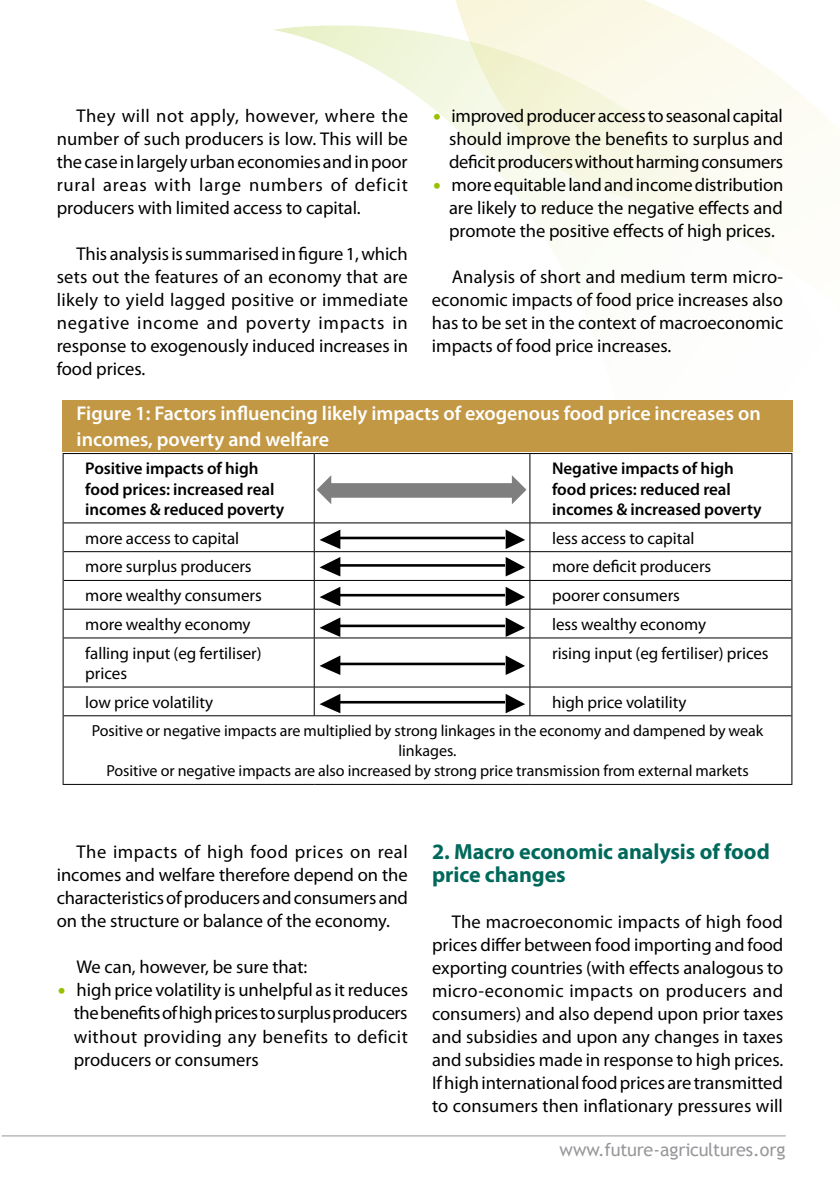
<style>
.page{position:relative;width:840px;height:1191px;background:#fff}
.page>*{position:absolute;margin:0;border:0;box-sizing:border-box;transform-origin:0 0}
.t1{font:700 22px/23px "Myriad Pro";letter-spacing:-.005em;color:#00695b}
.t2{font:600 20px/26px "Myriad Pro";letter-spacing:-.005em;color:#fff}
.t3{font:18.4px/23px "Myriad Pro";letter-spacing:-.005em;color:#000;text-align:justify}
.t4{font:18px "Trebuchet MS";letter-spacing:-.015em;color:#98989c}
.t5{font:17px/20.2px "Myriad Pro";letter-spacing:-.005em;color:#000}
.t6{font:600 17px/20.2px "Myriad Pro";letter-spacing:-.005em;color:#000}
.t7{font:16px/20.4px "Myriad Pro";letter-spacing:-.005em;color:#000;text-align:center}
.s1{font-family:"Trebuchet MS";font-weight:700;color:#98c000}
</style>
<div class="page">
<img style="left:269px;top:22px;width:570px;height:629px">
<hr style="left:2px;top:1135px;width:783px;height:1px;background:#98989c">
<hr style="left:314px;top:454px;width:1px;height:68px;background:#000">
<hr style="left:529px;top:454px;width:1px;height:68px;background:#000">
<hr style="left:64px;top:522px;width:250px;height:1px;background:#000">
<hr style="left:314px;top:522px;width:215px;height:1px;background:#000">
<hr style="left:529px;top:522px;width:262px;height:1px;background:#000">
<hr style="left:64px;top:551px;width:250px;height:1px;background:#000">
<hr style="left:314px;top:551px;width:215px;height:1px;background:#000">
<hr style="left:529px;top:551px;width:262px;height:1px;background:#000">
<hr style="left:64px;top:580px;width:250px;height:1px;background:#000">
<hr style="left:314px;top:580px;width:215px;height:1px;background:#000">
<hr style="left:529px;top:580px;width:262px;height:1px;background:#000">
<hr style="left:64px;top:609px;width:250px;height:1px;background:#000">
<hr style="left:314px;top:609px;width:215px;height:1px;background:#000">
<hr style="left:529px;top:609px;width:262px;height:1px;background:#000">
<hr style="left:64px;top:637px;width:250px;height:1px;background:#000">
<hr style="left:314px;top:637px;width:215px;height:1px;background:#000">
<hr style="left:314px;top:638px;width:1px;height:49px;background:#000">
<hr style="left:529px;top:637px;width:262px;height:1px;background:#000">
<hr style="left:529px;top:638px;width:1px;height:49px;background:#000">
<hr style="left:64px;top:686px;width:250px;height:1px;background:#000">
<hr style="left:314px;top:686px;width:215px;height:1px;background:#000">
<hr style="left:529px;top:686px;width:262px;height:1px;background:#000">
<hr style="left:64px;top:715px;width:250px;height:1px;background:#000">
<hr style="left:314px;top:715px;width:215px;height:1px;background:#000">
<hr style="left:529px;top:715px;width:262px;height:1px;background:#000">
<hr style="left:63px;top:453px;width:251px;height:1px;background:#000">
<hr style="left:63px;top:454px;width:1px;height:69px;background:#000">
<hr style="left:314px;top:453px;width:215px;height:1px;background:#000">
<hr style="left:529px;top:453px;width:263px;height:1px;background:#000">
<hr style="left:791px;top:454px;width:1px;height:69px;background:#000">
<svg style="left:63px;top:523px;width:1px;height:115px"></svg>
<svg style="left:791px;top:523px;width:1px;height:115px"></svg>
<hr style="left:63px;top:638px;width:1px;height:49px;background:#000">
<hr style="left:791px;top:638px;width:1px;height:49px;background:#000">
<svg style="left:63px;top:687px;width:1px;height:29px"></svg>
<svg style="left:791px;top:687px;width:1px;height:29px"></svg>
<hr style="left:63px;top:716px;width:1px;height:68px;background:#000">
<hr style="left:791px;top:716px;width:1px;height:68px;background:#000">
<hr style="left:63px;top:784px;width:251px;height:1px;background:#000">
<hr style="left:314px;top:784px;width:215px;height:1px;background:#000">
<hr style="left:529px;top:784px;width:263px;height:1px;background:#000">
<svg style="left:316px;top:475px;width:210px;height:29px"></svg>
<hr style="left:338px;top:536px;width:166px;height:3px;background:#000">
<hr style="left:338px;top:564px;width:166px;height:2px;background:#000">
<hr style="left:338px;top:594px;width:166px;height:2px;background:#000">
<hr style="left:338px;top:624px;width:166px;height:3px;background:#000">
<svg style="left:314px;top:523px;width:26px;height:114px"></svg>
<svg style="left:505px;top:523px;width:25px;height:114px"></svg>
<hr style="left:338px;top:662px;width:166px;height:3px;background:#000">
<svg style="left:319px;top:655px;width:21px;height:20px"></svg>
<svg style="left:505px;top:655px;width:20px;height:20px"></svg>
<hr style="left:338px;top:701px;width:166px;height:2px;background:#000">
<svg style="left:314px;top:687px;width:26px;height:28px"></svg>
<svg style="left:505px;top:687px;width:25px;height:28px"></svg>
<div style="left:62px;top:400px;width:730px;height:52px;background:#c29845"></div>
<p class="t3" style="left:57px;top:104px;width:353px;text-indent:20px">They will not apply, however, where the number of such producers is low. This will be the case in largely urban economies and in poor rural areas with large numbers of deficit producers with limited access to capital.</p>
<p class="t3" style="left:57px;top:242px;width:353px;text-indent:20px">This analysis is summarised in figure 1, which sets out the features of an economy that are likely to yield lagged positive or immediate negative income and poverty impacts in response to exogenously induced increases in food prices.</p>
<p class="t3" style="left:449px;top:104px;width:335px;text-indent:-17px"><span class="s1">•</span> improved producer access to seasonal capital should improve the benefits to surplus and deficit producers without harming consumers</p>
<p class="t3" style="left:449px;top:173px;width:335px;text-indent:-17px"><span class="s1">•</span> more equitable land and income distribution are likely to reduce the negative effects and promote the positive effects of high prices.</p>
<p class="t3" style="left:432px;top:265px;width:352px;text-indent:20px">Analysis of short and medium term micro&shy;economic impacts of food price increases also has to be set in the context of macroeconomic impacts of food price increases.</p>
<p class="t2" style="left:77px;top:399px;width:685px">Figure 1: Factors influencing likely impacts of exogenous food price increases on incomes, poverty and welfare</p>
<p class="t6" style="left:85px;top:458px;width:200px">Positive impacts of high food prices: increased real incomes &amp; reduced poverty</p>
<p class="t6" style="left:552px;top:458px;width:211px">Negative impacts of high food prices: reduced real incomes &amp; increased poverty</p>
<p class="t5" style="left:85px;top:527px;width:155px">more access to capital</p>
<p class="t5" style="left:552px;top:527px;width:144px">less access to capital</p>
<p class="t5" style="left:85px;top:556px;width:168px">more surplus producers</p>
<p class="t5" style="left:552px;top:556px;width:160px">more deficit producers</p>
<p class="t5" style="left:85px;top:585px;width:178px">more wealthy consumers</p>
<p class="t5" style="left:552px;top:585px;width:129px">poorer consumers</p>
<p class="t5" style="left:85px;top:614px;width:167px">more wealthy economy</p>
<p class="t5" style="left:552px;top:614px;width:155px">less wealthy economy</p>
<p class="t5" style="left:85px;top:642px;width:178px">falling input (eg fertiliser) prices</p>
<p class="t5" style="left:552px;top:642px;width:218px">rising input (eg fertiliser) prices</p>
<p class="t5" style="left:85px;top:691px;width:129px">low price volatility</p>
<p class="t5" style="left:552px;top:691px;width:136px">high price volatility</p>
<p class="t7" style="left:92px;top:720px;width:672px">Positive or negative impacts are multiplied by strong linkages in the economy and dampened by weak linkages.<br>Positive or negative impacts are also increased by strong price transmission from external markets</p>
<p class="t3" style="left:57px;top:840px;width:352px;text-indent:20px">The impacts of high food prices on real incomes and welfare therefore depend on the characteristics of producers and consumers and on the structure or balance of the economy.</p>
<p class="t3" style="left:77px;top:955px;width:232px">We can, however, be sure that:</p>
<p class="t3" style="left:74px;top:978px;width:335px;text-indent:-17px"><span class="s1">•</span> high price volatility is unhelpful as it reduces the benefits of high prices to surplus producers without providing any benefits to deficit producers or consumers</p>
<p class="t1" style="left:432px;top:839px;width:339px">2. Macro economic analysis of food price changes</p>
<p class="t3" style="left:432px;top:909px;width:353px;text-indent:20px">The macroeconomic impacts of high food prices differ between food importing and food exporting countries (with effects analogous to micro-economic impacts on producers and consumers) and also depend upon prior taxes and subsidies and upon any changes in taxes and subsidies made in response to high prices.<br>If high international food prices are transmitted to consumers then inflationary pressures will</p>
<p class="t4" style="left:559px;top:1139px;width:227px">www.future-agricultures.org</p>
</div>
